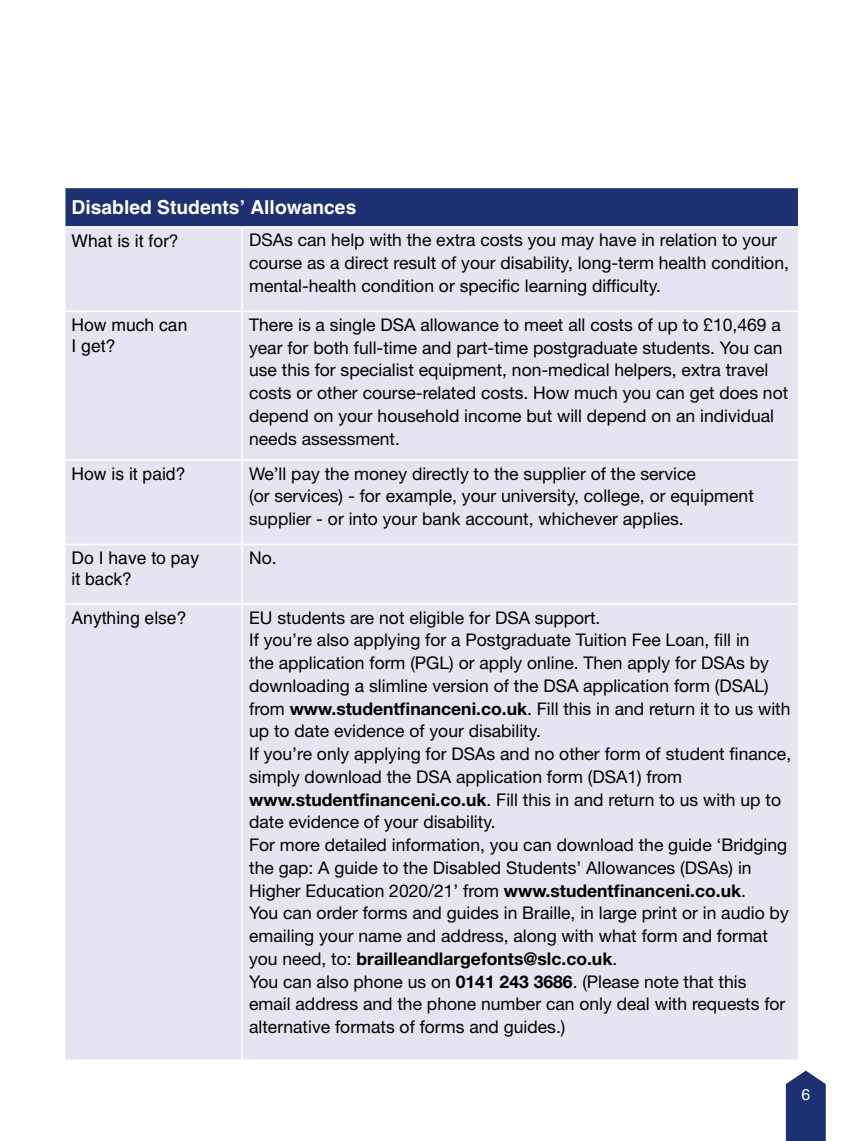
<style>
.page{position:relative;width:844px;height:1141px;background:#fff}
.page>*{position:absolute;margin:0;border:0;box-sizing:border-box;transform-origin:0 0}
.t1{font:700 19.25px "Helvetica LT Std";color:#fff}
.t2{font:17.5px/22.8px "Helvetica Neue LT Std";color:#000}
.t3{font:17.5px/21px "Helvetica LT Std";color:#000}
.t4{font:15.75px "Helvetica LT Std";color:#fff}
.s1{font-weight:700}
</style>
<div class="page">
<div style="left:65px;top:187px;width:733px;height:40px;background:#1c3072"></div>
<div style="left:65px;top:228px;width:732px;height:831px;background:#e5e4f0"></div>
<hr style="left:797px;top:188px;width:2px;height:38px;background:#fff">
<hr style="left:64px;top:459px;width:178px;height:2px;background:#fff">
<hr style="left:242px;top:459px;width:557px;height:2px;background:#fff">
<hr style="left:64px;top:544px;width:178px;height:1px;background:#fff">
<hr style="left:242px;top:544px;width:557px;height:1px;background:#fff">
<hr style="left:64px;top:603px;width:178px;height:2px;background:#fff">
<hr style="left:242px;top:603px;width:557px;height:2px;background:#fff">
<hr style="left:241px;top:228px;width:2px;height:82px;background:#fff">
<hr style="left:64px;top:310px;width:178px;height:2px;background:#fff">
<hr style="left:242px;top:310px;width:557px;height:2px;background:#fff">
<hr style="left:241px;top:312px;width:2px;height:147px;background:#fff">
<hr style="left:241px;top:461px;width:2px;height:83px;background:#fff">
<hr style="left:241px;top:545px;width:2px;height:58px;background:#fff">
<hr style="left:241px;top:605px;width:2px;height:454px;background:#fff">
<hr style="left:64px;top:186px;width:178px;height:2px;background:#fff">
<hr style="left:242px;top:186px;width:557px;height:2px;background:#fff">
<hr style="left:64px;top:226px;width:178px;height:2px;background:#fff">
<hr style="left:242px;top:226px;width:557px;height:2px;background:#fff">
<svg style="left:785px;top:1071px;width:40px;height:70px;background:#344681"></svg>
<p class="t1" style="left:72px;top:196px;width:286px">Disabled Students’ Allowances</p>
<p class="t3" style="left:72px;top:230px;width:108px">What is it for?</p>
<p class="t2" style="left:249px;top:229px;width:541px">DSAs can help with the extra costs you may have in relation to your course as a direct result of your disability, long-term health condition, mental-health condition or specific learning difficulty.</p>
<p class="t3" style="left:72px;top:314px;width:117px">How much can<br>I get?</p>
<p class="t2" style="left:249px;top:313px;width:540px">There is a single DSA allowance to meet all costs of up to £10,469 a year for both full-time and part-time postgraduate students. You can use this for specialist equipment, non-medical helpers, extra travel costs or other course-related costs. How much you can get does not depend on your household income but will depend on an individual needs assessment.</p>
<p class="t3" style="left:72px;top:463px;width:115px">How is it paid?</p>
<p class="t2" style="left:249px;top:462px;width:506px">We’ll pay the money directly to the supplier of the service<br>(or services) - for example, your university, college, or equipment supplier - or into your bank account, whichever applies.</p>
<p class="t3" style="left:72px;top:547px;width:129px">Do I have to pay it back?</p>
<p class="t2" style="left:249px;top:546px;width:29px">No.</p>
<p class="t3" style="left:72px;top:607px;width:116px">Anything else?</p>
<p class="t2" style="left:249px;top:606px;width:542px">EU students are not eligible for DSA support.<br>If you’re also applying for a Postgraduate Tuition Fee Loan, fill in<br>the application form (PGL) or apply online. Then apply for DSAs by downloading a slimline version of the DSA application form (DSAL) from <span class="s1">www.studentfinanceni.co.uk</span>. Fill this in and return it to us with up to date evidence of your disability.</p>
<p class="t2" style="left:249px;top:742px;width:543px">If you’re only applying for DSAs and no other form of student finance, simply download the DSA application form (DSA1) from <span class="s1">www.studentfinanceni.co.uk</span>. Fill this in and return to us with up to date evidence of your disability.</p>
<p class="t2" style="left:249px;top:833px;width:541px">For more detailed information, you can download the guide ‘Bridging the gap: A guide to the Disabled Students’ Allowances (DSAs) in Higher Education 2020/21’ from <span class="s1">www.studentfinanceni.co.uk</span>.<br>You can order forms and guides in Braille, in large print or in audio by emailing your name and address, along with what form and format you need, to: <span class="s1">brailleandlargefonts@slc.co.uk</span>.</p>
<p class="t2" style="left:249px;top:970px;width:537px">You can also phone us on <span class="s1">0141 243 3686</span>. (Please note that this email address and the phone number can only deal with requests for alternative formats of forms and guides.)</p>
<p class="t4" style="left:801px;top:1085px;width:10px">6</p>
</div>
